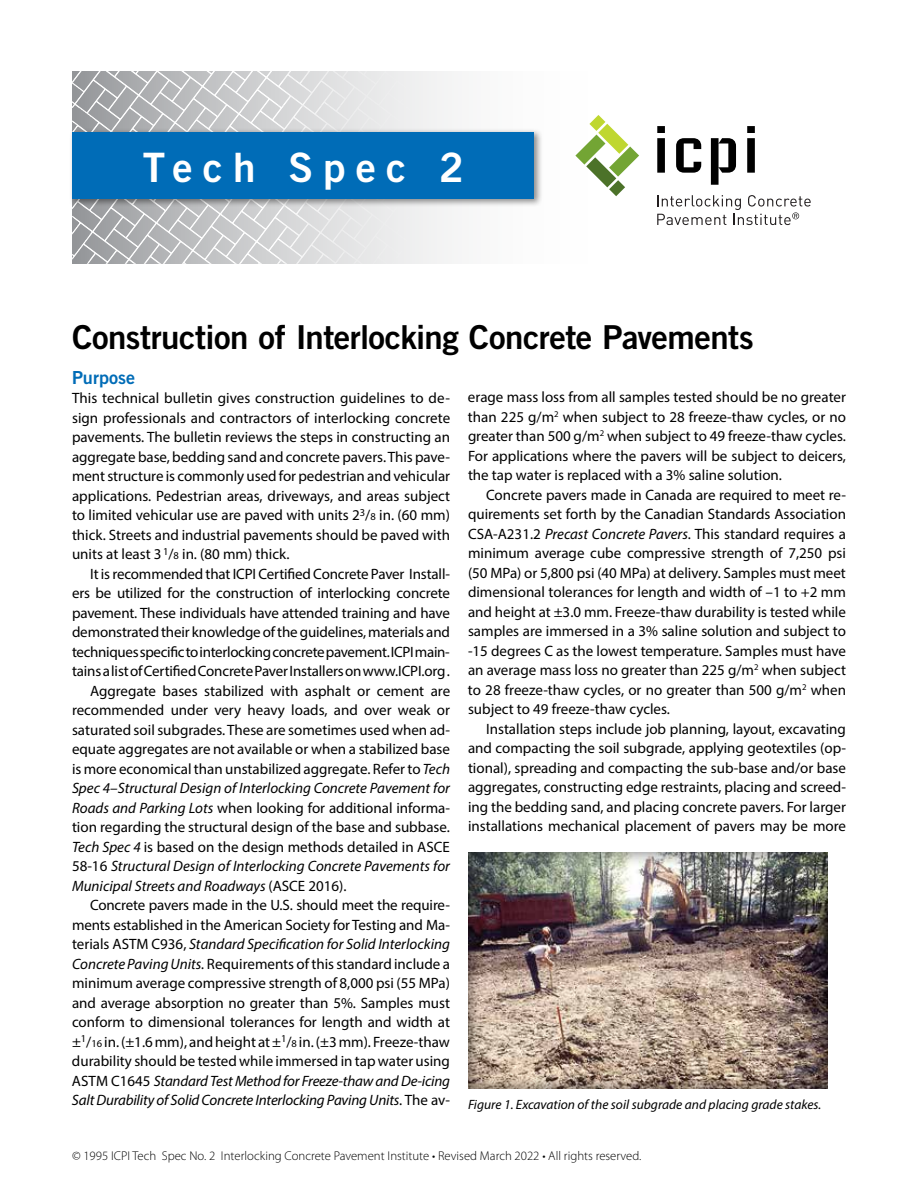
<style>
.page{position:relative;width:918px;height:1188px;background:#fff}
.page>*{position:absolute;margin:0;border:0;box-sizing:border-box;transform-origin:0 0}
.t1{font:40.5px "Trade Gothic Bold Two";letter-spacing:.25em;color:#fff}
.t2{font:33px "Trade Gothic Bold Two";letter-spacing:-.015em;color:#000}
.t3{font:18px "Trade Gothic Bold Two";color:#006cb7}
.t4{font:15px/19.5px "Myriad Pro";color:#000;text-align:justify}
.t5{font:italic 15px "Myriad Pro";color:#000}
.t6{font:15px "Myriad Pro";letter-spacing:-.02em;color:#000}
.t7{font:italic 13.5px "Myriad Pro";color:#000}
.t8{font:300 12.75px "Myriad Pro";color:#000}
.s1{font-size:10.5px}
.s2{font-style:italic}
.s3{font-style:normal}
</style>
<div class="page">
<div style="left:466px;top:850px;width:363px;height:240px;background:#000;opacity:.6"></div>
<svg style="left:73px;top:71px;width:380px;height:193px"></svg>
<div style="left:69px;top:129px;width:474px;height:78px;background:#000;opacity:.44"></div>
<div style="left:73px;top:132px;width:461px;height:67px;background:#006cb7"></div>
<svg style="left:575px;top:115px;width:64px;height:81px"></svg>
<svg style="left:657px;top:126px;width:8px;height:47px"></svg>
<svg style="left:676px;top:138px;width:25px;height:35px"></svg>
<svg style="left:711px;top:138px;width:25px;height:47px"></svg>
<svg style="left:747px;top:126px;width:8px;height:47px"></svg>
<svg style="left:657px;top:195px;width:154px;height:30px"></svg>
<h1 class="t1" style="left:143px;top:142px;width:323px">Tech Spec 2</h1>
<h2 class="t2" style="left:72px;top:317px;width:683px">Construction of Interlocking Concrete Pavements</h2>
<p class="t3" style="left:72px;top:366px;width:64px">Purpose</p>
<p class="t4" style="left:72px;top:388px;width:380px">This technical bulletin gives construction guidelines to de&shy;sign professionals and contractors of interlocking concrete pavements. The bulletin reviews the steps in constructing an aggregate base, bedding sand and concrete pavers. This pave&shy;ment structure is commonly used for pedestrian and vehicular applications. Pedestrian areas, driveways, and areas subject to limited vehicular use are paved with units 2<sup>3</sup>/<span class="s1">8</span> in. (60 mm) thick. Streets and industrial pavements should be paved with units at least 3<sup>1</sup>/<span class="s1">8</span> in. (80 mm) thick.</p>
<p class="t4" style="left:90px;top:564px;width:362px">It is recommended that ICPI Certified Concrete Paver Install-</p>
<p class="t4" style="left:72px;top:583px;width:379px">ers be utilized for the construction of interlocking concrete</p>
<p class="t4" style="left:72px;top:603px;width:379px">pavement. These individuals have attended training and have</p>
<p class="t4" style="left:72px;top:622px;width:379px">demonstrated their knowledge of the guidelines, materials and</p>
<p class="t6" style="left:72px;top:643px;width:379px">techniques specific to interlocking concrete pavement. ICPI main-</p>
<p class="t4" style="left:72px;top:661px;width:379px">tains a list of Certified Concrete Paver Installers on www.ICPI.org .</p>
<p class="t4" style="left:90px;top:681px;width:362px">Aggregate bases stabilized with asphalt or cement are</p>
<p class="t4" style="left:72px;top:700px;width:380px">recommended under very heavy loads, and over weak or</p>
<p class="t4" style="left:72px;top:720px;width:380px">saturated soil subgrades. These are sometimes used when ad-</p>
<p class="t4" style="left:72px;top:739px;width:380px">equate aggregates are not available or when a stabilized base</p>
<p class="t4" style="left:72px;top:759px;width:380px">is more economical than unstabilized aggregate. Refer to <span class="s2">Tech</span></p>
<p class="t5" style="left:72px;top:779px;width:379px">Spec 4–Structural Design of Interlocking Concrete Pavement for</p>
<p class="t4" style="left:72px;top:798px;width:380px"><span class="s2">Roads and Parking Lots</span> when looking for additional informa-</p>
<p class="t4" style="left:72px;top:817px;width:379px">tion regarding the structural design of the base and subbase.</p>
<p class="t4" style="left:72px;top:837px;width:379px"><span class="s2">Tech Spec 4</span> is based on the design methods detailed in ASCE</p>
<p class="t5" style="left:72px;top:857px;width:380px"><span class="s3">58-16</span> Structural Design of Interlocking Concrete Pavements for</p>
<p class="t5" style="left:72px;top:877px;width:276px">Municipal Streets and Roadways <span class="s3">(ASCE 2016).</span></p>
<p class="t4" style="left:90px;top:895px;width:362px">Concrete pavers made in the U.S. should meet the require-</p>
<p class="t4" style="left:72px;top:915px;width:379px">ments established in the American Society for Testing and Ma-</p>
<p class="t5" style="left:72px;top:935px;width:379px"><span class="s3">terials ASTM C936,</span> Standard Specification for Solid Interlocking</p>
<p class="t4" style="left:72px;top:954px;width:380px"><span class="s2">Concrete Paving Units.</span> Requirements of this standard include a</p>
<p class="t4" style="left:72px;top:973px;width:380px">minimum average compressive strength of 8,000 psi (55 MPa)</p>
<p class="t4" style="left:72px;top:993px;width:380px">and average absorption no greater than 5%. Samples must</p>
<p class="t4" style="left:72px;top:1012px;width:379px">conform to dimensional tolerances for length and width at</p>
<p class="t4" style="left:72px;top:1032px;width:380px">±<sup>1</sup>/<span class="s1">16</span> in. (±1.6 mm), and height at ±<sup>1</sup>/<span class="s1">8</span> in. (±3 mm). Freeze-thaw</p>
<p class="t4" style="left:72px;top:1051px;width:380px">durability should be tested while immersed in tap water using</p>
<p class="t5" style="left:72px;top:1072px;width:379px"><span class="s3">ASTM C1645</span> Standard Test Method for Freeze-thaw and De-icing</p>
<p class="t5" style="left:72px;top:1091px;width:379px">Salt Durability of Solid Concrete Interlocking Paving Units<span class="s3">. The av-</span></p>
<p class="t4" style="left:468px;top:387px;width:380px">erage mass loss from all samples tested should be no greater than 225 g/m<sup>2</sup> when subject to 28 freeze-thaw cycles, or no greater than 500 g/m<sup>2</sup> when subject to 49 freeze-thaw cycles.<br>For applications where the pavers will be subject to deicers, the tap water is replaced with a 3% saline solution.</p>
<p class="t4" style="left:468px;top:485px;width:380px;text-indent:18px">Concrete pavers made in Canada are required to meet re&shy;quirements set forth by the Canadian Standards Association CSA-A231.2 <span class="s2">Precast Concrete Pavers</span>. This standard requires a minimum average cube compressive strength of 7,250 psi (50 MPa) or 5,800 psi (40 MPa) at delivery. Samples must meet dimensional tolerances for length and width of –1 to +2 mm and height at ±3.0 mm. Freeze-thaw durability is tested while samples are immersed in a 3% saline solution and subject to -15 degrees C as the lowest temperature. Samples must have an average mass loss no greater than 225 g/m<sup>2</sup> when subject to 28 freeze-thaw cycles, or no greater than 500 g/m<sup>2</sup> when subject to 49 freeze-thaw cycles.</p>
<p class="t4" style="left:468px;top:719px;width:380px;text-indent:18px">Installation steps include job planning, layout, excavating and compacting the soil subgrade, applying geotextiles (op&shy;tional), spreading and compacting the sub-base and/or base aggregates, constructing edge restraints, placing and screed&shy;ing the bedding sand, and placing concrete pavers. For larger installations mechanical placement of pavers may be more</p>
<p class="t7" style="left:468px;top:1096px;width:355px">Figure 1. Excavation of the soil subgrade and placing grade stakes.</p>
<p class="t8" style="left:72px;top:1148px;width:571px">© 1995 ICPI Tech Spec No. 2 Interlocking Concrete Pavement Institute • Revised March 2022 • All rights reserved.</p>
</div>
